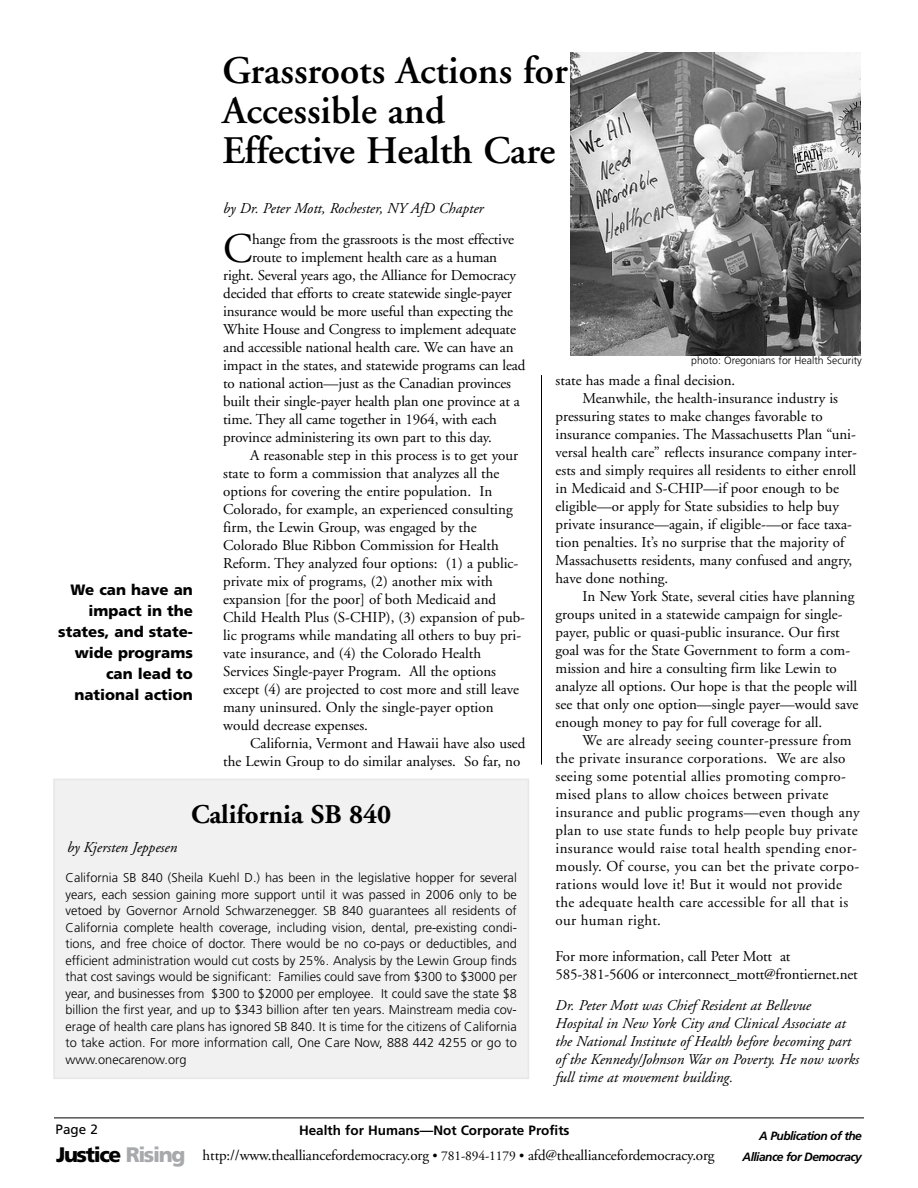
<style>
.page{position:relative;width:918px;height:1188px;background:#fff}
.page>*{position:absolute;margin:0;border:0;box-sizing:border-box;transform-origin:0 0}
.t1{font:42.15px "Adobe Garamond";color:#000}
.t2{font:600 39px/40.5px "Adobe Garamond";color:#000}
.t3{font:700 27px "Adobe Garamond";color:#000}
.t4{font:900 21px "Frutiger";letter-spacing:-.065em;color:#000}
.t5{font:15px/18px "Adobe Garamond";color:#000}
.t6{font:15px "Adobe Garamond";letter-spacing:.02em;color:#000}
.t7{font:italic 15px/18px "Adobe Garamond";color:#000}
.t8{font:900 15px/21px "Frutiger";color:#000;text-align:right}
.t9{font:700 13.5px "Frutiger";color:#000}
.t10{font:13.5px "Frutiger";color:#000}
.t11{font:300 12.75px/16.5px "Frutiger";color:#000;text-align:justify}
.t12{font:italic 700 12px "Frutiger";letter-spacing:-.045em;color:#000}
.t13{font:300 10.5px "Frutiger";color:#000}
.s1{color:#a7a9ac}
.s2{font-size:13.5px}
</style>
<div class="page">
<hr style="left:54px;top:1118px;width:810px;height:1px;background:#000">
<hr style="left:541px;top:375px;width:1px;height:390px;background:#000">
<div style="left:54px;top:779px;width:474px;height:299px;background:#f1f1f2"></div>
<div style="left:53px;top:779px;width:476px;height:300px;border:2px solid #e6e7e8"></div>
<img style="left:571px;top:53px;width:289px;height:302px">
<h2 class="t2" style="left:222px;top:51px;width:347px">Grassroots Actions for<br>Accessible and<br>Effective Health Care</h2>
<p class="t8" style="left:58px;top:579px;width:136px">We can have an impact in the states, and state&shy;wide programs can lead to national action</p>
<p class="t7" style="left:223px;top:199px;width:262px">by Dr. Peter Mott, Rochester, NY AfD Chapter</p>
<h1 class="t1" style="left:223px;top:226px;width:31px">C</h1>
<p class="t5" style="left:252px;top:231px;width:264px">hange from the grassroots is the most effective</p>
<p class="t5" style="left:252px;top:249px;width:247px">route to implement health care as a human</p>
<p class="t5" style="left:223px;top:267px;width:294px">right. Several years ago, the Alliance for Democracy</p>
<p class="t5" style="left:223px;top:285px;width:290px">decided that efforts to create statewide single-payer</p>
<p class="t5" style="left:223px;top:303px;width:292px">insurance would be more useful than expecting the</p>
<p class="t5" style="left:223px;top:321px;width:294px">White House and Congress to implement adequate</p>
<p class="t5" style="left:223px;top:339px;width:292px">and accessible national health care. We can have an</p>
<p class="t5" style="left:223px;top:357px;width:304px">impact in the states, and statewide programs can lead</p>
<p class="t5" style="left:223px;top:375px;width:289px">to national action—just as the Canadian provinces</p>
<p class="t5" style="left:223px;top:393px;width:298px">built their single-payer health plan one province at a</p>
<p class="t5" style="left:223px;top:411px;width:275px">time. They all came together in 1964, with each</p>
<p class="t5" style="left:223px;top:429px;width:270px">province administering its own part to this day.</p>
<p class="t5" style="left:250px;top:447px;width:269px">A reasonable step in this process is to get your</p>
<p class="t5" style="left:223px;top:465px;width:278px">state to form a commission that analyzes all the</p>
<p class="t5" style="left:223px;top:483px;width:271px">options for covering the entire population. In</p>
<p class="t5" style="left:223px;top:501px;width:291px">Colorado, for example, an experienced consulting</p>
<p class="t5" style="left:223px;top:519px;width:255px">firm, the Lewin Group, was engaged by the</p>
<p class="t5" style="left:223px;top:537px;width:277px">Colorado Blue Ribbon Commission for Health</p>
<p class="t5" style="left:223px;top:555px;width:297px">Reform. They analyzed four options: (1) a public-</p>
<p class="t5" style="left:223px;top:573px;width:271px">private mix of programs, (2) another mix with</p>
<p class="t5" style="left:223px;top:591px;width:274px">expansion [for the poor] of both Medicaid and</p>
<p class="t5" style="left:223px;top:609px;width:303px">Child Health Plus (S-CHIP), (3) expansion of pub-</p>
<p class="t5" style="left:223px;top:627px;width:300px">lic programs while mandating all others to buy pri-</p>
<p class="t5" style="left:223px;top:645px;width:260px">vate insurance, and (4) the Colorado Health</p>
<p class="t5" style="left:223px;top:663px;width:274px">Services Single-payer Program. All the options</p>
<p class="t5" style="left:223px;top:681px;width:297px">except (4) are projected to cost more and still leave</p>
<p class="t5" style="left:223px;top:699px;width:272px">many uninsured. Only the single-payer option</p>
<p class="t5" style="left:223px;top:717px;width:146px">would decrease expenses.</p>
<p class="t5" style="left:250px;top:735px;width:277px">California, Vermont and Hawaii have also used</p>
<p class="t5" style="left:223px;top:753px;width:299px">the Lewin Group to do similar analyses. So far, no</p>
<h3 class="t3" style="left:191px;top:800px;width:202px">California SB 840</h3>
<p class="t7" style="left:67px;top:839px;width:112px">by Kjersten Jeppesen</p>
<p class="t11" style="left:66px;top:870px;width:453px">California SB 840 (Sheila Kuehl D.) has been in the legislative hopper for several years, each session gaining more support until it was passed in 2006 only to be vetoed by Governor Arnold Schwarzenegger. SB 840 guarantees all residents of California complete health coverage, including vision, dental, pre-existing condi&shy;tions, and free choice of doctor. There would be no co-pays or deductibles, and efficient administration would cut costs by 25%. Analysis by the Lewin Group finds that cost savings would be significant: Families could save from $300 to $3000 per year, and businesses from $300 to $2000 per employee. It could save the state $8 billion the first year, and up to $343 billion after ten years. Mainstream media cov&shy;erage of health care plans has ignored SB 840. It is time for the citizens of California to take action. For more information call, One Care Now, 888 442 4255 or go to www.onecarenow.org</p>
<p class="t13" style="left:691px;top:354px;width:172px">photo: Oregonians for Health Security</p>
<p class="t5" style="left:556px;top:371px;width:181px">state has made a final decision.</p>
<p class="t5" style="left:583px;top:389px;width:257px">Meanwhile, the health-insurance industry is</p>
<p class="t5" style="left:556px;top:407px;width:269px">pressuring states to make changes favorable to</p>
<p class="t5" style="left:556px;top:425px;width:302px">insurance companies. The Massachusetts Plan “uni-</p>
<p class="t5" style="left:556px;top:443px;width:303px">versal health care” reflects insurance company inter-</p>
<p class="t5" style="left:556px;top:461px;width:302px">ests and simply requires all residents to either enroll</p>
<p class="t5" style="left:556px;top:479px;width:285px">in Medicaid and S-CHIP—if poor enough to be</p>
<p class="t5" style="left:556px;top:497px;width:285px">eligible—or apply for State subsidies to help buy</p>
<p class="t5" style="left:556px;top:515px;width:298px">private insurance—again, if eligible-—or face taxa-</p>
<p class="t5" style="left:556px;top:533px;width:290px">tion penalties. It’s no surprise that the majority of</p>
<p class="t5" style="left:556px;top:551px;width:298px">Massachusetts residents, many confused and angry,</p>
<p class="t5" style="left:556px;top:569px;width:114px">have done nothing.</p>
<p class="t5" style="left:583px;top:587px;width:273px">In New York State, several cities have planning</p>
<p class="t5" style="left:556px;top:605px;width:289px">groups united in a statewide campaign for single-</p>
<p class="t5" style="left:556px;top:623px;width:286px">payer, public or quasi-public insurance. Our first</p>
<p class="t5" style="left:556px;top:641px;width:296px">goal was for the State Government to form a com-</p>
<p class="t5" style="left:556px;top:659px;width:283px">mission and hire a consulting firm like Lewin to</p>
<p class="t5" style="left:556px;top:677px;width:303px">analyze all options. Our hope is that the people will</p>
<p class="t5" style="left:556px;top:695px;width:304px">see that only one option—single payer—would save</p>
<p class="t5" style="left:556px;top:713px;width:268px">enough money to pay for full coverage for all.</p>
<p class="t6" style="left:583px;top:732px;width:271px">We are already seeing counter-pressure from</p>
<p class="t6" style="left:556px;top:750px;width:291px">the private insurance corporations. We are also</p>
<p class="t6" style="left:556px;top:768px;width:292px">seeing some potential allies promoting compro-</p>
<p class="t6" style="left:556px;top:786px;width:274px">mised plans to allow choices between private</p>
<p class="t6" style="left:556px;top:804px;width:306px">insurance and public programs—even though any</p>
<p class="t6" style="left:556px;top:822px;width:304px">plan to use state funds to help people buy private</p>
<p class="t6" style="left:556px;top:840px;width:303px">insurance would raise total health spending enor-</p>
<p class="t6" style="left:556px;top:858px;width:305px">mously. Of course, you can bet the private corpo-</p>
<p class="t6" style="left:556px;top:876px;width:288px">rations would love it! But it would not provide</p>
<p class="t6" style="left:556px;top:894px;width:294px">the adequate health care accessible for all that is</p>
<p class="t6" style="left:556px;top:912px;width:107px">our human right.</p>
<p class="t5" style="left:556px;top:947px;width:304px">For more information, call Peter Mott at<br>585-381-5606 or interconnect_mott@frontiernet.net</p>
<p class="t7" style="left:556px;top:997px;width:305px">Dr. Peter Mott was Chief Resident at Bellevue Hospital in New York City and Clinical Associate at the National Institute of Health before becoming part of the Kennedy/Johnson War on Poverty. He now works full time at movement building.</p>
<p class="t10" style="left:56px;top:1122px;width:44px">Page 2</p>
<h3 class="t4" style="left:56px;top:1142px;width:131px">Justice <span class="s1">Rising</span></h3>
<p class="t9" style="left:299px;top:1123px;width:272px">Health for Humans—Not Corporate Profits</p>
<p class="t12" style="left:759px;top:1129px;width:104px">A Publication of the</p>
<p class="t5" style="left:203px;top:1147px;width:513px">http://www.thealliancefordemocracy.org <span class="s2">• 781-894-1179 •</span> afd@thealliancefordemocracy.org</p>
<p class="t12" style="left:743px;top:1150px;width:121px">Alliance for Democracy</p>
</div>
